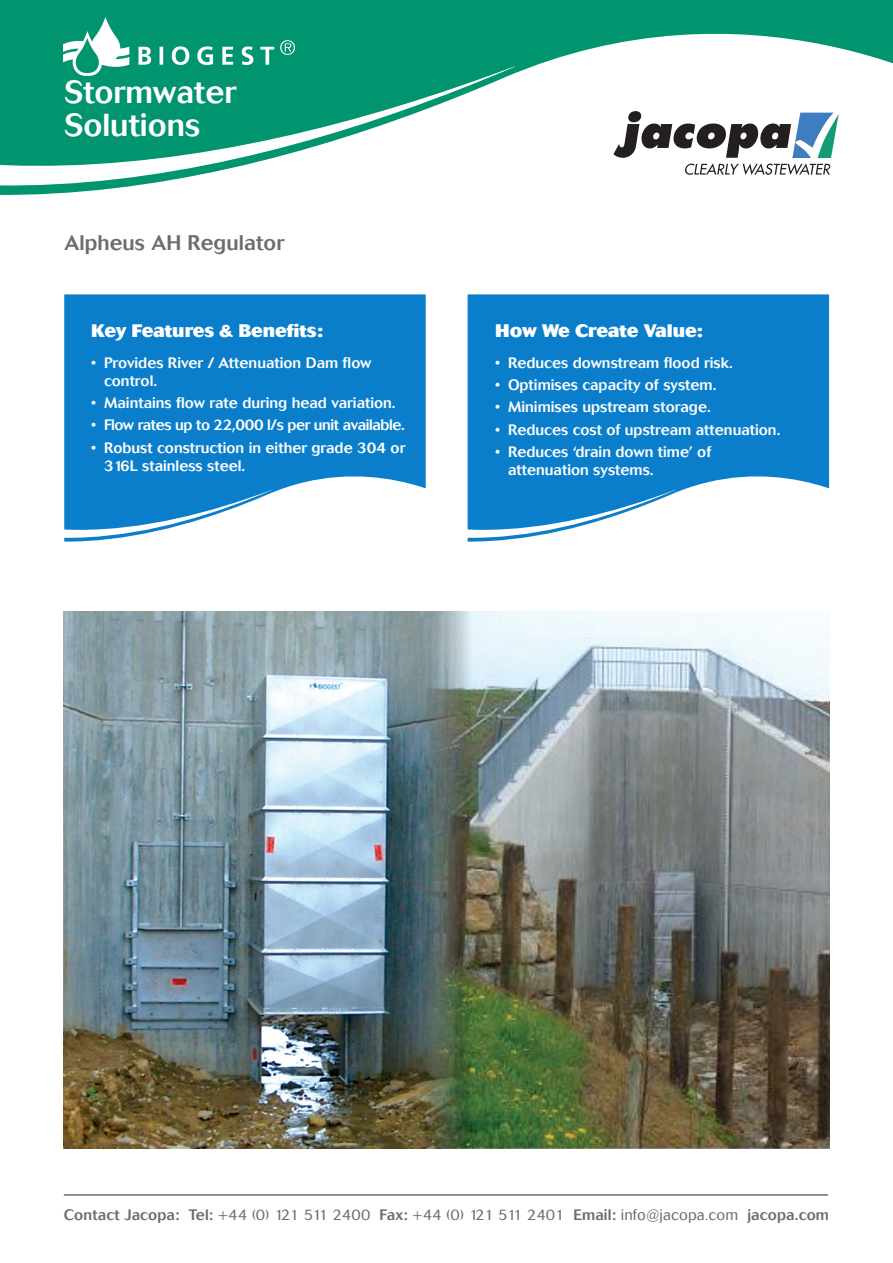
<style>
.page{position:relative;width:893px;height:1263px;background:#fff}
.page>*{position:absolute;margin:0;border:0;box-sizing:border-box;transform-origin:0 0}
.Sub_Head{font:500 31.5px/33px "Cosmos";color:#fff}
.Sub_Head-2{font:500 21px "Cosmos";letter-spacing:.005em;color:#6c6d70}
.Box_Header{font:800 18px "Cosmos";color:#fff}
.Box_Bullet{font:500 15px/18px "Cosmos";color:#fff}
.t1{font:300 15px "Cosmos";letter-spacing:.01em;color:#6c6d70}
.Box_Bullet-2{font:500 15px "Cosmos";letter-spacing:-.03em;color:#fff}
.s1{font-weight:500}
</style>
<div class="page">
<svg style="left:0;top:0;width:893px;height:195px;fill:#00946f"></svg>
<div style="left:588px;top:95px;width:305px;height:105px;background:#fff"></div>
<svg style="left:613px;top:111px;width:226px;height:64px"></svg>
<hr style="left:64px;top:1194px;width:764px;height:2px;background:#6c6d70">
<div style="left:468px;top:294px;width:361px;height:171px;background:#0a7eca"></div>
<svg style="left:467px;top:465px;width:362px;height:77px"></svg>
<div style="left:64px;top:294px;width:362px;height:171px;background:#0a7eca"></div>
<svg style="left:64px;top:465px;width:362px;height:77px"></svg>
<img style="left:64px;top:17px;width:231px;height:59px">
<img style="left:64px;top:611px;width:357px;height:537px">
<img style="left:421px;top:611px;width:408px;height:537px">
<p class="Sub_Head" style="left:64px;top:76px;width:173px">Stormwater<br>Solutions</p>
<p class="Sub_Head-2" style="left:64px;top:230px;width:221px">Alpheus AH Regulator</p>
<p class="Box_Header" style="left:91px;top:320px;width:233px">Key Features &amp; Benefits:</p>
<p class="Box_Bullet" style="left:104px;top:354px;width:269px;text-indent:-13px">• Provides River / Attenuation Dam flow control.</p>
<p class="Box_Bullet" style="left:91px;top:394px;width:306px">• Maintains flow rate during head variation.</p>
<p class="Box_Bullet-2" style="left:91px;top:417px;width:315px">• Flow rates up to 22,000 l/s per unit available.</p>
<p class="Box_Bullet" style="left:104px;top:439px;width:303px;text-indent:-13px">• Robust construction in either grade 304 or<br>316L stainless steel.</p>
<p class="Box_Header" style="left:495px;top:320px;width:209px">How We Create Value:</p>
<p class="Box_Bullet" style="left:495px;top:354px;width:239px">• Reduces downstream flood risk.</p>
<p class="Box_Bullet" style="left:495px;top:376px;width:223px">• Optimises capacity of system.</p>
<p class="Box_Bullet" style="left:495px;top:398px;width:217px">• Minimises upstream storage.</p>
<p class="Box_Bullet" style="left:495px;top:421px;width:287px">• Reduces cost of upstream attenuation.</p>
<p class="Box_Bullet" style="left:508px;top:443px;width:205px;text-indent:-13px">• Reduces ‘drain down time’ of attenuation systems.</p>
<p class="t1" style="left:64px;top:1206px;width:767px"><span class="s1">Contact Jacopa: Tel:</span> +44 (0) 121 511 2400 <span class="s1">Fax:</span> +44 (0) 121 511 2401 <span class="s1">Email:</span> info@jacopa.com <span class="s1">jacopa.com</span></p>
</div>
